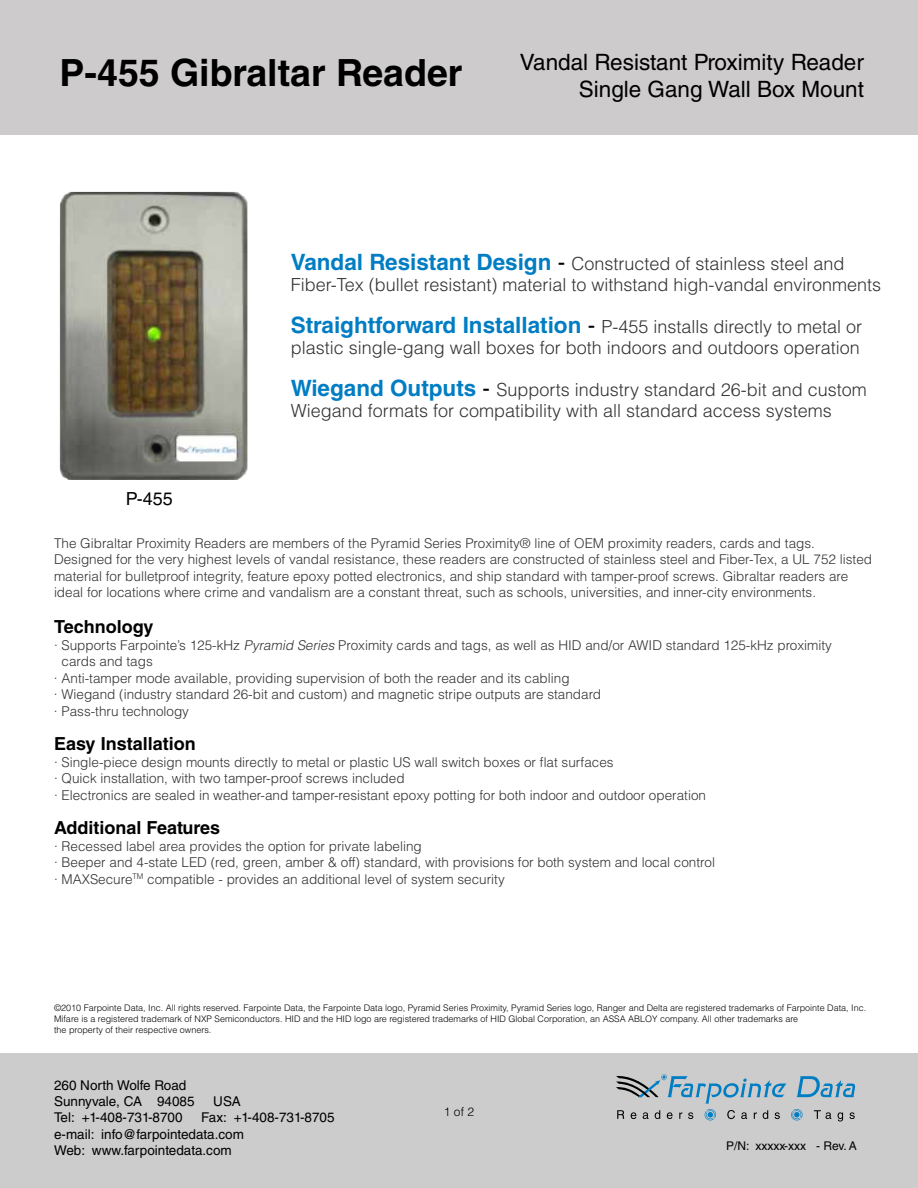
<style>
.page{position:relative;width:918px;height:1188px;background:#fff}
.page>*{position:absolute;margin:0;border:0;box-sizing:border-box;transform-origin:0 0}
.t1{font:700 37.5px "Helvetica LT Std";color:#000}
.t2{font:22.5px "Helvetica LT Std";color:#000}
.t3{font:300 18px/21px "Helvetica LT Std";color:#333}
.t4{font:700 18px "Helvetica LT Std";color:#010000}
.t5{font:18px "Helvetica LT Std";color:#000}
.t6{font:300 13.5px/16.5px "Helvetica LT Std";color:#343232}
.t7{font:13.5px/16.2px "Helvetica LT Std";color:#000}
.t8{font:12px "Helvetica LT Std";color:#000}
.t9{font:300 12px "Helvetica LT Std";color:#000}
.t10{font:300 9px/10.8px "Helvetica LT Std";color:#000}
.s1{font-weight:700;font-size:22.5px;color:#007dc3}
.s2{font-weight:400;font-size:22.5px;color:#000}
.s3{font-style:italic}
</style>
<div class="page">
<img style="left:59px;top:191px;width:189px;height:289px">
<div style="left:0;top:0;width:918px;height:135px;background:#cdcbcb"></div>
<div style="left:0;top:1053px;width:918px;height:135px;background:#ccc"></div>
<svg style="left:616px;top:1074px;width:239px;height:48px"></svg>
<h1 class="t1" style="left:60px;top:50px;width:404px">P-455 Gibraltar Reader</h1>
<h2 class="t2" style="left:520px;top:49px;width:346px">Vandal Resistant Proximity Reader</h2>
<h2 class="t2" style="left:579px;top:76px;width:287px">Single Gang Wall Box Mount</h2>
<h3 class="t3" style="left:291px;top:253px;width:592px"><span class="s1">Vandal Resistant Design</span> <span class="s2">-</span> Constructed of stainless steel and<br>Fiber-Tex (bullet resistant) material to withstand high-vandal environments</h3>
<h3 class="t3" style="left:291px;top:316px;width:573px"><span class="s1">Straightforward Installation</span> <span class="s2">-</span> P-455 installs directly to metal or plastic single-gang wall boxes for both indoors and outdoors operation</h3>
<h3 class="t3" style="left:291px;top:379px;width:578px"><span class="s1">Wiegand Outputs</span> <span class="s2">-</span> Supports industry standard 26-bit and custom<br>Wiegand formats for compatibility with all standard access systems</h3>
<h3 class="t5" style="left:126px;top:488px;width:49px">P-455</h3>
<p class="t6" style="left:54px;top:535px;width:820px">The Gibraltar Proximity Readers are members of the Pyramid Series Proximity® line of OEM proximity readers, cards and tags.<br>Designed for the very highest levels of vandal resistance, these readers are constructed of stainless steel and Fiber-Tex, a UL 752 listed material for bulletproof integrity, feature epoxy potted electronics, and ship standard with tamper-proof screws. Gibraltar readers are ideal for locations where crime and vandalism are a constant threat, such as schools, universities, and inner-city environments.</p>
<h3 class="t4" style="left:54px;top:616px;width:101px">Technology</h3>
<p class="t6" style="left:54px;top:637px;width:779px">· Supports Farpointe’s 125-kHz <span class="s3">Pyramid Series</span> Proximity cards and tags, as well as HID and/or AWID standard 125-kHz proximity</p>
<p class="t6" style="left:62px;top:653px;width:93px">cards and tags</p>
<p class="t6" style="left:54px;top:670px;width:517px">· Anti-tamper mode available, providing supervision of both the reader and its cabling</p>
<p class="t6" style="left:54px;top:686px;width:549px">· Wiegand (industry standard 26-bit and custom) and magnetic stripe outputs are standard</p>
<p class="t6" style="left:54px;top:703px;width:137px">· Pass-thru technology</p>
<h3 class="t4" style="left:54px;top:733px;width:143px">Easy Installation</h3>
<p class="t6" style="left:54px;top:754px;width:654px">· Single-piece design mounts directly to metal or plastic US wall switch boxes or flat surfaces<br>· Quick installation, with two tamper-proof screws included<br>· Electronics are sealed in weather-and tamper-resistant epoxy potting for both indoor and outdoor operation</p>
<h3 class="t4" style="left:54px;top:817px;width:168px">Additional Features</h3>
<p class="t6" style="left:54px;top:838px;width:663px">· Recessed label area provides the option for private labeling<br>· Beeper and 4-state LED (red, green, amber &amp; off) standard, with provisions for both system and local control · MAXSecure<sup>TM</sup> compatible - provides an additional level of system security</p>
<p class="t10" style="left:54px;top:1003px;width:814px">©2010 Farpointe Data, Inc. All rights reserved. Farpointe Data, the Farpointe Data logo, Pyramid Series Proximity, Pyramid Series logo, Ranger and Delta are registered trademarks of Farpointe Data, Inc.<br>Mifare is a registered trademark of NXP Semiconductors. HID and the HID logo are registered trademarks of HID Global Corporation, an ASSA ABLOY company. All other trademarks are<br>the property of their respective owners.</p>
<p class="t7" style="left:54px;top:1077px;width:142px">260 North Wolfe Road<br>Sunnyvale, CA 94085</p>
<p class="t7" style="left:213px;top:1093px;width:29px">USA</p>
<p class="t7" style="left:54px;top:1110px;width:130px">Tel: +1-408-731-8700</p>
<p class="t7" style="left:54px;top:1110px;width:282px;text-indent:147px">Fax: +1-408-731-8705 e-mail: info@farpointedata.com<br>Web: www.farpointedata.com</p>
<p class="t9" style="left:444px;top:1105px;width:32px">1 of 2</p>
<p class="t8" style="left:726px;top:1139px;width:132px">P/N: xxxxx-xxx - Rev. A</p>
</div>
